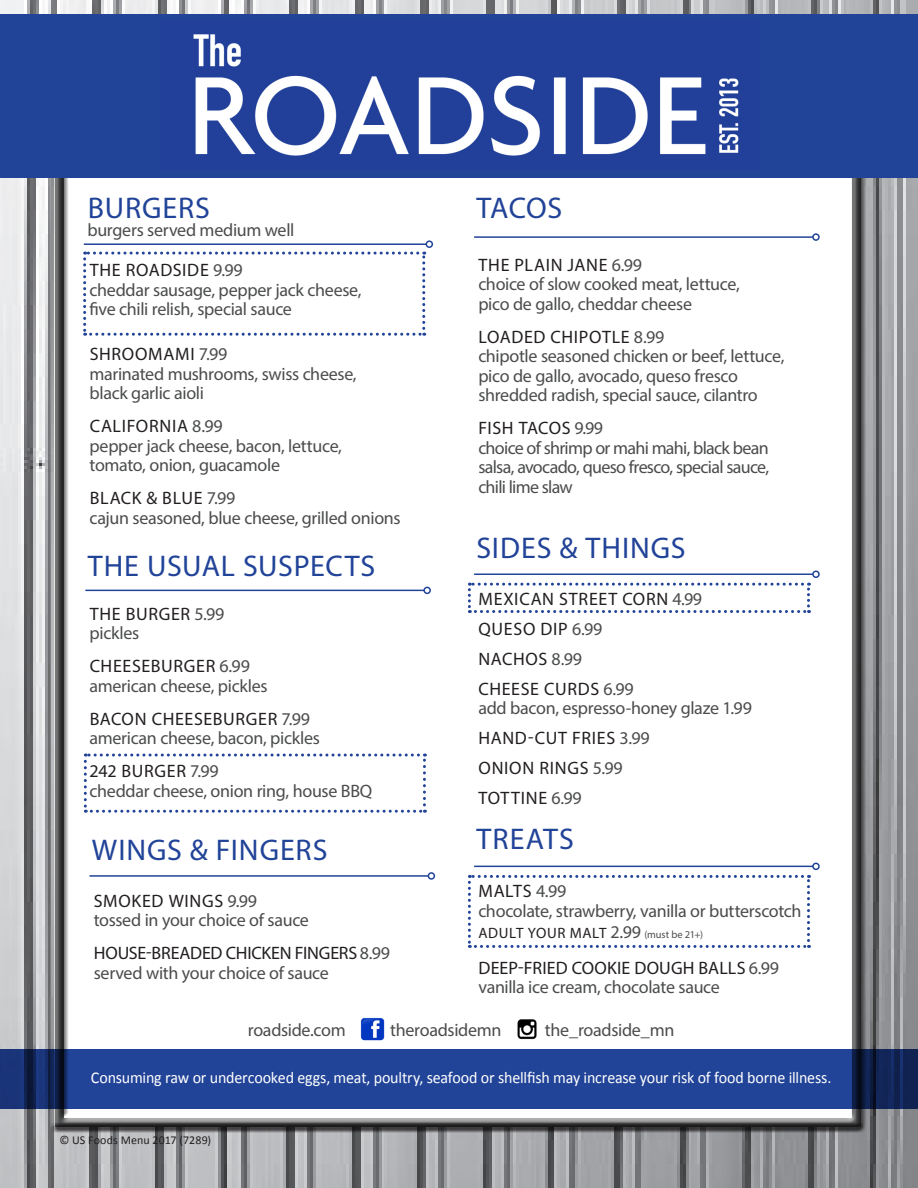
<style>
.page{position:relative;width:918px;height:1188px;background:#fff}
.page>*{position:absolute;margin:0;border:0;box-sizing:border-box;transform-origin:0 0}
.t1{font:30px "Myriad Pro";letter-spacing:.03em;color:#214398}
.t2{font:18px/19.5px "Myriad Pro";letter-spacing:-.02em;color:#4b4c4d}
.t3{font:18px "Myriad Pro";letter-spacing:.03em;color:#231f20}
.t4{font:18px "Myriad Pro";letter-spacing:-.01em;color:#231f20}
.t5{font:18px "Myriad Pro";letter-spacing:.01em;color:#231f20}
.t6{font:16.5px "Calibri";letter-spacing:-.01em;color:#fff}
.t7{font:15px "Myriad Pro";letter-spacing:.045em;color:#231f20}
.t8{font:12px "Calibri";letter-spacing:.01em;color:#231f20}
.s1{color:#4b4c4d}
.s2{color:#231f20}
.s3{font-size:18px;color:#4b4c4d}
.s4{font-size:10.5px;color:#4b4c4d}
</style>
<div class="page">
<img style="left:0;top:0;width:918px;height:1188px">
<div style="left:51px;top:56px;width:815px;height:1076px;background:#231f20;opacity:.75"></div>
<hr style="left:90px;top:875px;width:338px;height:2px;background:#214398">
<div style="left:428px;top:872px;width:7px;height:8px;border:2px solid #214398;border-radius:50%"></div>
<hr style="left:474px;top:236px;width:339px;height:2px;background:#214398">
<div style="left:812px;top:233px;width:8px;height:8px;border:2px solid #214398;border-radius:50%"></div>
<div style="left:0;top:1049px;width:918px;height:59px;background:#214398"></div>
<div style="left:0;top:14px;width:918px;height:164px;background:#214398"></div>
<img style="left:193px;top:34px;width:546px;height:122px">
<hr style="left:84px;top:243px;width:342px;height:2px;background:#214398">
<div style="left:426px;top:240px;width:7px;height:8px;border:2px solid #214398;border-radius:50%"></div>
<svg style="left:83px;top:252px;width:342px;height:84px"></svg>
<hr style="left:85px;top:590px;width:339px;height:1px;background:#214398">
<div style="left:423px;top:587px;width:8px;height:7px;border:2px solid #214398;border-radius:50%"></div>
<svg style="left:84px;top:754px;width:342px;height:59px"></svg>
<hr style="left:474px;top:574px;width:339px;height:1px;background:#214398">
<div style="left:812px;top:571px;width:8px;height:7px;border:2px solid #214398;border-radius:50%"></div>
<svg style="left:468px;top:583px;width:342px;height:30px"></svg>
<hr style="left:474px;top:866px;width:339px;height:1px;background:#214398">
<div style="left:812px;top:863px;width:8px;height:7px;border:2px solid #214398;border-radius:50%"></div>
<svg style="left:468px;top:875px;width:342px;height:73px"></svg>
<img style="left:361px;top:1017px;width:23px;height:24px">
<img style="left:516px;top:1017px;width:23px;height:24px">
<p class="t1" style="left:88px;top:190px;width:124px">BURGERS</p>
<p class="t2" style="left:87px;top:220px;width:209px">burgers served medium well</p>
<p class="t3" style="left:90px;top:259px;width:155px">THE ROADSIDE <span class="s1">9.99</span></p>
<p class="t2" style="left:90px;top:280px;width:273px">cheddar sausage, pepper jack cheese, five chili relish, special sauce</p>
<p class="t3" style="left:90px;top:343px;width:139px">SHROOMAMI <span class="s1">7.99</span></p>
<p class="t2" style="left:90px;top:364px;width:269px">marinated mushrooms, swiss cheese, black garlic aioli</p>
<p class="t3" style="left:90px;top:415px;width:134px">CALIFORNIA <span class="s1">8.99</span></p>
<p class="t2" style="left:90px;top:436px;width:254px">pepper jack cheese, bacon, lettuce, tomato, onion, guacamole</p>
<p class="t3" style="left:90px;top:487px;width:147px">BLACK &amp; BLUE <span class="s1">7.99</span></p>
<p class="t2" style="left:90px;top:508px;width:313px">cajun seasoned, blue cheese, grilled onions</p>
<p class="t1" style="left:88px;top:548px;width:289px">THE USUAL SUSPECTS</p>
<p class="t3" style="left:90px;top:603px;width:136px">THE BURGER <span class="s1">5.99</span></p>
<p class="t2" style="left:90px;top:623px;width:51px">pickles</p>
<p class="t3" style="left:90px;top:655px;width:162px">CHEESEBURGER <span class="s1">6.99</span></p>
<p class="t2" style="left:90px;top:676px;width:179px">american cheese, pickles</p>
<p class="t3" style="left:90px;top:708px;width:222px">BACON CHEESEBURGER <span class="s1">7.99</span></p>
<p class="t2" style="left:90px;top:728px;width:232px">american cheese, bacon, pickles</p>
<p class="t3" style="left:90px;top:760px;width:131px">242 BURGER <span class="s1">7.99</span></p>
<p class="t2" style="left:90px;top:781px;width:284px">cheddar cheese, onion ring, house BBQ</p>
<p class="t1" style="left:92px;top:831px;width:237px">WINGS &amp; FINGERS</p>
<p class="t3" style="left:94px;top:889px;width:165px">SMOKED WINGS <span class="s1">9.99</span></p>
<p class="t2" style="left:94px;top:910px;width:217px">tossed in your choice of sauce</p>
<p class="t4" style="left:94px;top:942px;width:298px">HOUSE-BREADED CHICKEN FINGERS <span class="s1">8.99</span></p>
<p class="t2" style="left:94px;top:962px;width:237px">served with your choice of sauce</p>
<p class="t1" style="left:477px;top:190px;width:87px">TACOS</p>
<p class="t3" style="left:479px;top:253px;width:165px">THE PLAIN JANE <span class="s1">6.99</span></p>
<p class="t2" style="left:478px;top:274px;width:263px">choice of slow cooked meat, lettuce, pico de gallo, cheddar cheese</p>
<p class="t3" style="left:479px;top:325px;width:187px">LOADED CHIPOTLE <span class="s1">8.99</span></p>
<p class="t2" style="left:478px;top:346px;width:308px">chipotle seasoned chicken or beef, lettuce,</p>
<p class="t2" style="left:478px;top:366px;width:281px">pico de gallo, avocado, queso fresco shredded radish, special sauce, cilantro</p>
<p class="t3" style="left:479px;top:417px;width:126px">FISH TACOS <span class="s1">9.99</span></p>
<p class="t2" style="left:478px;top:438px;width:292px;text-align:justify">choice of shrimp or mahi mahi, black bean salsa, avocado, queso fresco, special sauce, chili lime slaw</p>
<p class="t1" style="left:477px;top:529px;width:211px">SIDES &amp; THINGS</p>
<p class="t3" style="left:479px;top:588px;width:225px">MEXICAN STREET CORN <span class="s1">4.99</span></p>
<p class="t3" style="left:479px;top:618px;width:125px">QUESO DIP <span class="s1">6.99</span></p>
<p class="t3" style="left:479px;top:648px;width:105px">NACHOS <span class="s1">8.99</span></p>
<p class="t2" style="left:478px;top:679px;width:275px"><span class="s2">CHEESE CURDS</span> 6.99<br>add bacon, espresso-honey glaze 1.99</p>
<p class="t3" style="left:479px;top:727px;width:173px">HAND-CUT FRIES <span class="s1">3.99</span></p>
<p class="t3" style="left:479px;top:757px;width:146px">ONION RINGS <span class="s1">5.99</span></p>
<p class="t3" style="left:479px;top:787px;width:105px">TOTTINE <span class="s1">6.99</span></p>
<p class="t1" style="left:477px;top:820px;width:99px">TREATS</p>
<p class="t3" style="left:479px;top:880px;width:89px">MALTS <span class="s1">4.99</span></p>
<p class="t2" style="left:478px;top:901px;width:325px">chocolate, strawberry, vanilla or butterscotch</p>
<p class="t7" style="left:478px;top:924px;width:226px">ADULT YOUR MALT <span class="s3">2.99</span> <span class="s4">(must be 21+)</span></p>
<p class="t5" style="left:479px;top:957px;width:302px">DEEP-FRIED COOKIE DOUGH BALLS <span class="s1">6.99</span></p>
<p class="t2" style="left:478px;top:977px;width:243px">vanilla ice cream, chocolate sauce</p>
<p class="t2" style="left:248px;top:1020px;width:99px">roadside.com</p>
<p class="t2" style="left:390px;top:1020px;width:113px">theroadsidemn</p>
<p class="t2" style="left:545px;top:1020px;width:131px">the_roadside_mn</p>
<p class="t6" style="left:91px;top:1067px;width:742px">Consuming raw or undercooked eggs, meat, poultry, seafood or shellfish may increase your risk of food borne illness.</p>
<p class="t8" style="left:59px;top:1133px;width:153px">© US Foods Menu 2017 (7289)</p>
</div>
